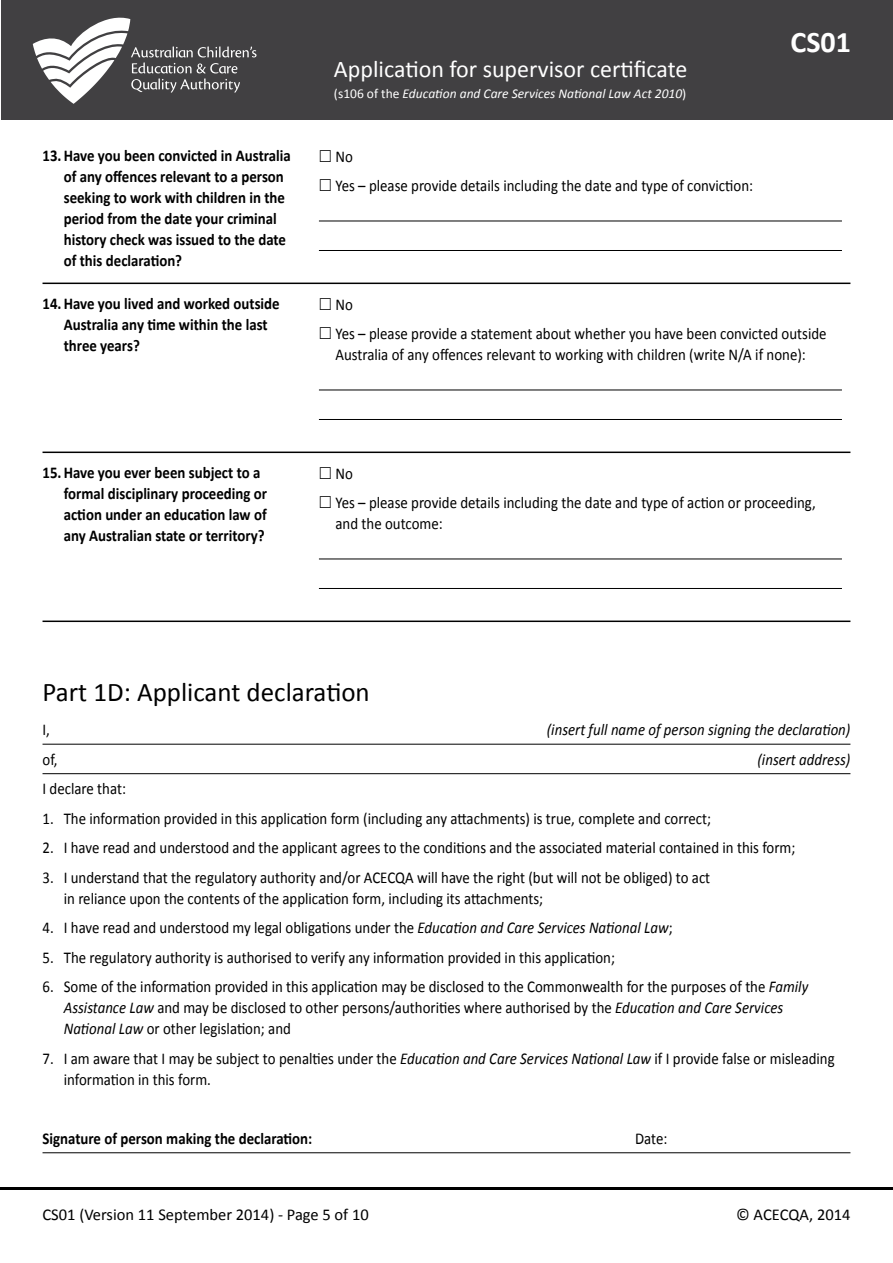
<style>
.page{position:relative;width:893px;height:1263px;background:#fff}
.page>*{position:absolute;margin:0;border:0;box-sizing:border-box;transform-origin:0 0}
.t1{font:700 30px "Calibri";color:#fff}
.t2{font:27px "Calibri";color:#000}
.t3{font:24px "Calibri";color:#fff}
.t4{font:16.5px/21px "Calibri";color:#000;scale:.9 1}
.t5{font:700 16.5px/21px "Calibri";color:#000;scale:.9 1}
.t6{font:italic 16.5px "Calibri";color:#000;scale:.9 1}
.t7{font:16.5px "Calibri";color:#000}
.t8{font:italic 13.5px "Calibri";color:#fff}
.s1{font-style:normal}
.s2{font-style:italic}
</style>
<div class="page">
<hr style="left:0;top:1188px;width:893px;height:2px;background:#000">
<div style="left:1px;top:0;width:892px;height:119px;background:#414042"></div>
<svg style="left:33px;top:17px;width:224px;height:87px"></svg>
<hr style="left:43px;top:744px;width:807px;height:1px;background:#000">
<hr style="left:43px;top:773px;width:807px;height:1px;background:#000">
<hr style="left:43px;top:1152px;width:807px;height:1px;background:#000">
<hr style="left:319px;top:221px;width:523px;height:1px;background:#000">
<hr style="left:319px;top:250px;width:523px;height:1px;background:#000">
<hr style="left:43px;top:283px;width:807px;height:1px;background:#000">
<hr style="left:319px;top:390px;width:523px;height:1px;background:#000">
<hr style="left:319px;top:419px;width:523px;height:1px;background:#000">
<hr style="left:43px;top:452px;width:807px;height:1px;background:#000">
<hr style="left:319px;top:559px;width:523px;height:1px;background:#000">
<hr style="left:319px;top:588px;width:523px;height:1px;background:#000">
<hr style="left:43px;top:620px;width:807px;height:2px;background:#000">
<h3 class="t3" style="left:334px;top:54px;width:355px">Application for supervisor certificate</h3>
<p class="t8" style="left:334px;top:84px;width:354px"><span class="s1">(s106 of the</span> Education and Care Services National Law Act 2010<span class="s1">)</span></p>
<h1 class="t1" style="left:790px;top:23px;width:62px">CS01</h1>
<p class="t5" style="left:64px;top:145px;width:254px;text-indent:-21px">13.Have you been convicted in Australia of any offences relevant to a person seeking to work with children in the period from the date your criminal history check was issued to the date of this declaration?</p>
<p class="t4" style="left:335px;top:141px;width:465px;line-height:29.7px">No<br>Yes – please provide details including the date and type of conviction:</p>
<p class="t5" style="left:64px;top:293px;width:241px;text-indent:-21px">14.Have you lived and worked outside<br>Australia any time within the last three years?</p>
<p class="t4" style="left:335px;top:289px;width:547px;line-height:29.7px">No<br>Yes – please provide a statement about whether you have been convicted outside</p>
<p class="t4" style="left:335px;top:344px;width:524px">Australia of any offences relevant to working with children (write N/A if none):</p>
<p class="t5" style="left:64px;top:462px;width:227px;text-indent:-21px">15.Have you ever been subject to a formal disciplinary proceeding or action under an education law of any Australian state or territory?</p>
<p class="t4" style="left:335px;top:458px;width:535px;line-height:29.7px">No<br>Yes – please provide details including the date and type of action or proceeding,</p>
<p class="t4" style="left:335px;top:513px;width:121px">and the outcome:</p>
<h2 class="t2" style="left:43px;top:675px;width:329px">Part 1D: Applicant declaration</h2>
<p class="t4" style="left:43px;top:719px;width:10px">I,</p>
<p class="t6" style="left:547px;top:718px;width:339px">(insert full name of person signing the declaration)</p>
<p class="t4" style="left:43px;top:749px;width:18px">of,</p>
<p class="t6" style="left:757px;top:748px;width:105px">(insert address)</p>
<p class="t4" style="left:42px;top:778px;width:94px">I declare that:</p>
<p class="t4" style="left:42px;top:808px;width:744px">1. The information provided in this application form (including any attachments) is true, complete and correct;</p>
<p class="t4" style="left:42px;top:837px;width:838px">2. I have read and understood and the applicant agrees to the conditions and the associated material contained in this form;</p>
<p class="t4" style="left:64px;top:867px;width:720px;text-indent:-21px">3. I understand that the regulatory authority and/or ACECQA will have the right (but will not be obliged) to act in reliance upon the contents of the application form, including its attachments;</p>
<p class="t4" style="left:43px;top:917px;width:702px">4. I have read and understood my legal obligations under the <span class="s2">Education and Care Services National Law</span>;</p>
<p class="t4" style="left:43px;top:947px;width:638px">5. The regulatory authority is authorised to verify any information provided in this application;</p>
<p class="t4" style="left:64px;top:976px;width:829px;text-indent:-21px">6. Some of the information provided in this application may be disclosed to the Commonwealth for the purposes of the <span class="s2">Family<br>Assistance Law</span> and may be disclosed to other persons/authorities where authorised by the <span class="s2">Education and Care Services<br>National Law</span> or other legislation; and</p>
<p class="t4" style="left:64px;top:1048px;width:858px;text-indent:-21px">7. I am aware that I may be subject to penalties under the <span class="s2">Education and Care Services National Law</span> if I provide false or misleading information in this form.</p>
<p class="t5" style="left:43px;top:1128px;width:301px">Signature of person making the declaration:</p>
<p class="t4" style="left:635px;top:1128px;width:37px">Date:</p>
<p class="t7" style="left:43px;top:1204px;width:328px">CS01 (Version 11 September 2014) - Page 5 of 10</p>
<p class="t7" style="left:736px;top:1204px;width:116px">© ACECQA, 2014</p>
</div>
